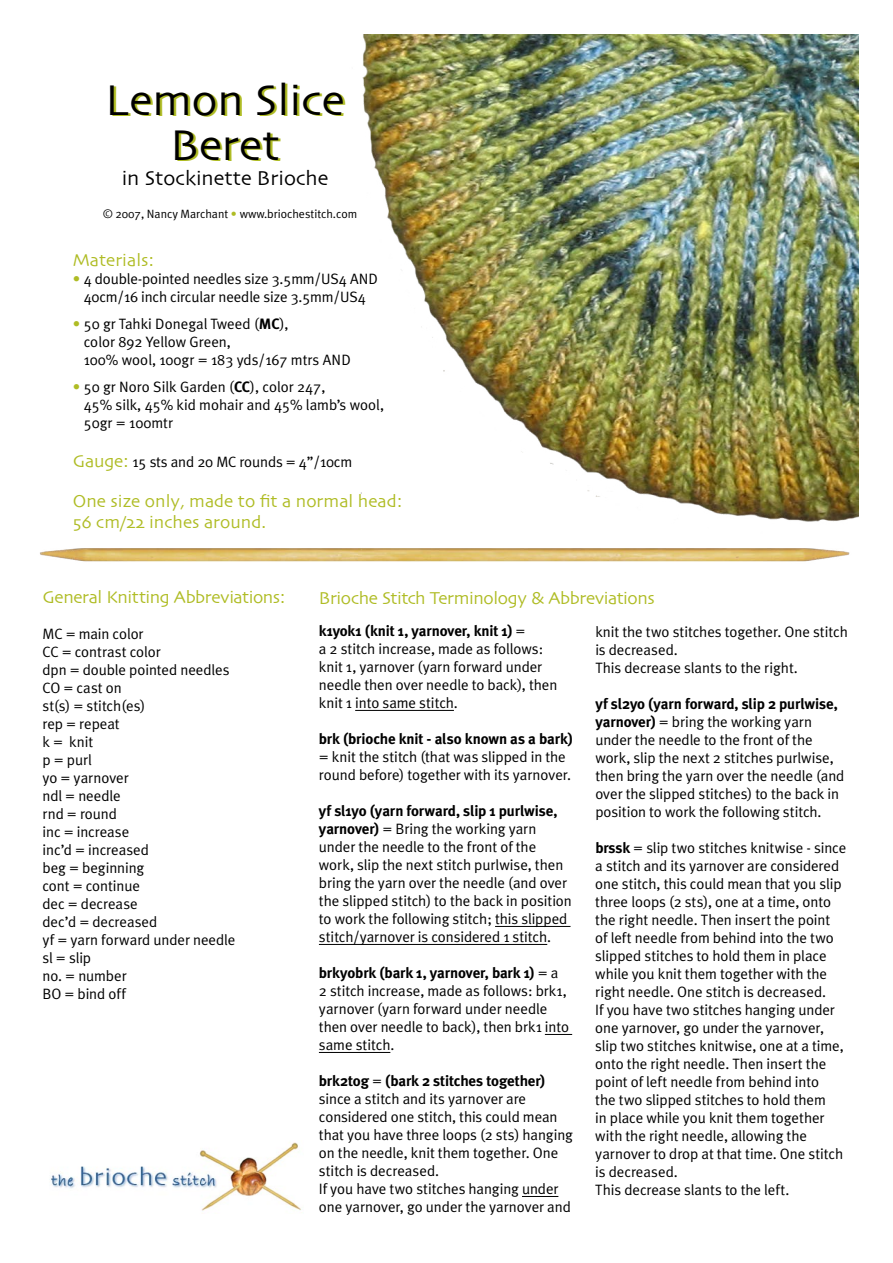
<style>
.page{position:relative;width:893px;height:1263px;background:#fff}
.page>*{position:absolute;margin:0;border:0;box-sizing:border-box;transform-origin:0 0}
.t1{font:45px/45px "Skia";color:#000;text-align:center}
.t2{font:21px "Skia";color:#000}
.t3{font:18px "Skia";letter-spacing:-.02em;color:#afbc24}
.t4{font:18px/21.6px "Skia";color:#afbc24}
.t5{font:15px/18px "Meta Plus Normal";letter-spacing:-.005em;color:#000}
.t6{font:700 15px "Meta Plus";letter-spacing:-.01em;color:#000}
.t7{font:12px "Meta Plus Normal";color:#000}
.s1{color:#afbc24}
.s2{font-family:"Meta Plus";font-weight:700}
.s3{font-family:"Skia";font-size:18px;color:#afbc24}
.s4{font-family:"Meta Plus Normal";font-weight:400}
</style>
<div class="page">
<img style="left:50px;top:1142px;width:252px;height:71px">
<hr style="left:355px;top:710px;width:99px;height:1px;background:#000">
<hr style="left:495px;top:926px;width:75px;height:1px;background:#000">
<hr style="left:319px;top:944px;width:228px;height:1px;background:#000">
<svg style="left:545px;top:1034px;width:27px;height:1px"></svg>
<hr style="left:319px;top:1052px;width:71px;height:1px;background:#000">
<hr style="left:522px;top:1196px;width:36px;height:1px;background:#000">
<img style="left:40px;top:548px;width:281px;height:14px">
<img style="left:321px;top:34px;width:538px;height:528px">
<h1 class="t1" style="left:105px;top:80px;width:241px">Lemon Slice<br>Beret</h1>
<h2 class="t2" style="left:122px;top:166px;width:208px">in Stockinette Brioche</h2>
<p class="t7" style="left:103px;top:207px;width:256px">© 2007, Nancy Marchant <span class="s1">•</span> www.briochestitch.com</p>
<p class="t4" style="left:73px;top:250px;width:83px">Materials:</p>
<p class="t5" style="left:73px;top:269px;width:307px;text-align:center"><span class="s1">•</span> 4 double-pointed needles size 3.5mm/US4 AND<br>40cm/16 inch circular needle size 3.5mm/US4</p>
<p class="t5" style="left:84px;top:314px;width:269px;text-indent:-11px"><span class="s1">•</span> 50 gr Tahki Donegal Tweed (<span class="s2">MC</span>),<br>color 892 Yellow Green,<br>100% wool, 100gr = 183 yds/167 mtrs AND</p>
<p class="t5" style="left:84px;top:377px;width:302px;text-indent:-11px"><span class="s1">•</span> 50 gr Noro Silk Garden (<span class="s2">CC</span>), color 247,<br>45% silk, 45% kid mohair and 45% lamb’s wool,<br>50gr = 100mtr</p>
<p class="t5" style="left:73px;top:453px;width:281px"><span class="s3">Gauge:</span> 15 sts and 20 MC rounds = 4”/10cm</p>
<p class="t4" style="left:73px;top:491px;width:331px">One size only, made to fit a normal head:<br>56 cm/22 inches around.</p>
<p class="t3" style="left:43px;top:586px;width:245px">General Knitting Abbreviations:</p>
<p class="t5" style="left:43px;top:624px;width:195px">MC = main color<br>CC = contrast color<br>dpn = double pointed needles<br>CO = cast on<br>st(s) = stitch(es)<br>rep = repeat<br>k = knit<br>p = purl<br>yo = yarnover<br>ndl = needle<br>rnd = round<br>inc = increase<br>inc’d = increased<br>beg = beginning<br>cont = continue<br>dec = decrease<br>dec’d = decreased<br>yf = yarn forward under needle sl = slip<br>no. = number<br>BO = bind off</p>
<p class="t6" style="left:319px;top:622px;width:208px">k1yok1 (knit 1, yarnover, knit 1) <span class="s4">=</span></p>
<p class="t3" style="left:319px;top:587px;width:337px">Brioche Stitch Terminology &amp; Abbreviations</p>
<p class="t5" style="left:595px;top:622px;width:254px">knit the two stitches together. One stitch is decreased.<br>This decrease slants to the right.</p>
<p class="t6" style="left:595px;top:695px;width:244px">yf sl2yo (yarn forward, slip 2 purlwise,</p>
<p class="t5" style="left:595px;top:712px;width:251px"><span class="s2">yarnover)</span> = bring the working yarn under the needle to the front of the work, slip the next 2 stitches purlwise, then bring the yarn over the needle (and over the slipped stitches) to the back in position to work the following stitch.</p>
<p class="t5" style="left:595px;top:838px;width:253px"><span class="s2">brssk</span> = slip two stitches knitwise - since a stitch and its yarnover are considered one stitch, this could mean that you slip three loops (2 sts), one at a time, onto the right needle. Then insert the point<br>of left needle from behind into the two slipped stitches to hold them in place while you knit them together with the right needle. One stitch is decreased.<br>If you have two stitches hanging under one yarnover, go under the yarnover, slip two stitches knitwise, one at a time, onto the right needle. Then insert the point of left needle from behind into<br>the two slipped stitches to hold them<br>in place while you knit them together with the right needle, allowing the yarnover to drop at that time. One stitch is decreased.<br>This decrease slants to the left.</p>
<p class="t5" style="left:319px;top:640px;width:240px">a 2 stitch increase, made as follows: knit 1, yarnover (yarn forward under needle then over needle to back), then knit 1 into same stitch.</p>
<p class="t6" style="left:319px;top:730px;width:255px">brk (brioche knit - also known as a bark)</p>
<p class="t5" style="left:319px;top:748px;width:254px">= knit the stitch (that was slipped in the round before) together with its yarnover.</p>
<p class="t6" style="left:319px;top:802px;width:240px">yf sl1yo (yarn forward, slip 1 purlwise,</p>
<p class="t5" style="left:319px;top:820px;width:254px"><span class="s2">yarnover)</span> = Bring the working yarn under the needle to the front of the work, slip the next stitch purlwise, then bring the yarn over the needle (and over the slipped stitch) to the back in position to work the following stitch; this slipped stitch/yarnover is considered 1 stitch.</p>
<p class="t6" style="left:319px;top:964px;width:241px">brkyobrk (bark 1, yarnover, bark 1) <span class="s4">= a</span></p>
<p class="t5" style="left:319px;top:982px;width:252px">2 stitch increase, made as follows: brk1, yarnover (yarn forward under needle then over needle to back), then brk1 into same stitch.</p>
<p class="t6" style="left:319px;top:1072px;width:228px">brk2tog <span class="s4">=</span> (bark 2 stitches together)</p>
<p class="t5" style="left:319px;top:1090px;width:255px">since a stitch and its yarnover are considered one stitch, this could mean that you have three loops (2 sts) hanging on the needle, knit them together. One stitch is decreased.<br>If you have two stitches hanging under one yarnover, go under the yarnover and</p>
</div>
